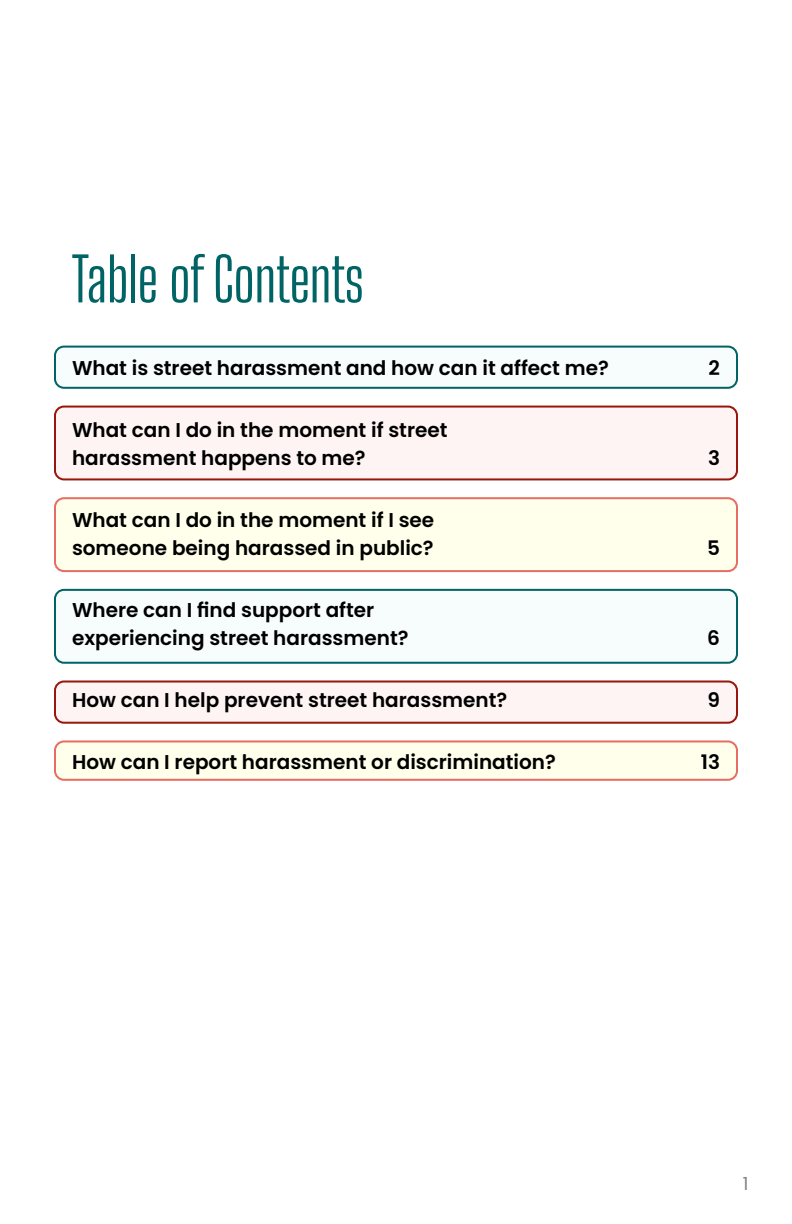
<style>
.page{position:relative;width:792px;height:1224px;background:#fff}
.page>*{position:absolute;margin:0;border:0;box-sizing:border-box;transform-origin:0 0}
.t1{font:60px "Big Shoulders Display";letter-spacing:-.01em;color:#006366}
.t2{font:600 20px "Poppins";color:#000}
.t3{font:18px "Poppins";color:#808285}
</style>
<div class="page">
<div style="left:55px;top:741px;width:682px;height:39px;background:#ffffeb;border-radius:9px"></div>
<div style="left:54px;top:740px;width:684px;height:41px;border:2px solid #e66d63;border-radius:9px"></div>
<div style="left:55px;top:682px;width:682px;height:41px;background:#fef4f3;border-radius:9px"></div>
<div style="left:54px;top:681px;width:684px;height:43px;border:2px solid #98160c;border-radius:9px"></div>
<div style="left:55px;top:590px;width:682px;height:73px;background:#f6fdfc;border-radius:9px"></div>
<div style="left:54px;top:589px;width:684px;height:75px;border:2px solid #006366;border-radius:9px"></div>
<div style="left:55px;top:347px;width:682px;height:41px;background:#f6fdfc;border-radius:9px"></div>
<div style="left:54px;top:346px;width:684px;height:43px;border:2px solid #006366;border-radius:9px"></div>
<div style="left:55px;top:498px;width:682px;height:73px;background:#ffffeb;border-radius:9px"></div>
<div style="left:54px;top:497px;width:684px;height:75px;border:2px solid #e66d63;border-radius:9px"></div>
<div style="left:55px;top:407px;width:682px;height:72px;background:#fef4f3;border-radius:9px"></div>
<div style="left:54px;top:406px;width:684px;height:74px;border:2px solid #98160c;border-radius:9px"></div>
<h1 class="t1" style="left:72px;top:235px;width:293px">Table of Contents</h1>
<p class="t2" style="left:72px;top:357px;width:538px">What is street harassment and how can it affect me?</p>
<p class="t2" style="left:709px;top:357px;width:13px">2</p>
<p class="t2" style="left:72px;top:419px;width:377px">What can I do in the moment if street</p>
<p class="t2" style="left:72px;top:447px;width:295px">harassment happens to me?</p>
<p class="t2" style="left:708px;top:447px;width:13px">3</p>
<p class="t2" style="left:72px;top:509px;width:364px">What can I do in the moment if I see</p>
<p class="t2" style="left:72px;top:537px;width:363px">someone being harassed in public?</p>
<p class="t2" style="left:707px;top:537px;width:14px">5</p>
<p class="t2" style="left:72px;top:599px;width:304px">Where can I find support after</p>
<p class="t2" style="left:72px;top:627px;width:338px">experiencing street harassment?</p>
<p class="t2" style="left:707px;top:627px;width:14px">6</p>
<p class="t2" style="left:72px;top:689px;width:437px">How can I help prevent street harassment?</p>
<p class="t2" style="left:707px;top:689px;width:14px">9</p>
<p class="t2" style="left:72px;top:751px;width:485px">How can I report harassment or discrimination?</p>
<p class="t2" style="left:701px;top:751px;width:21px">13</p>
<p class="t3" style="left:743px;top:1173px;width:7px">1</p>
</div>
